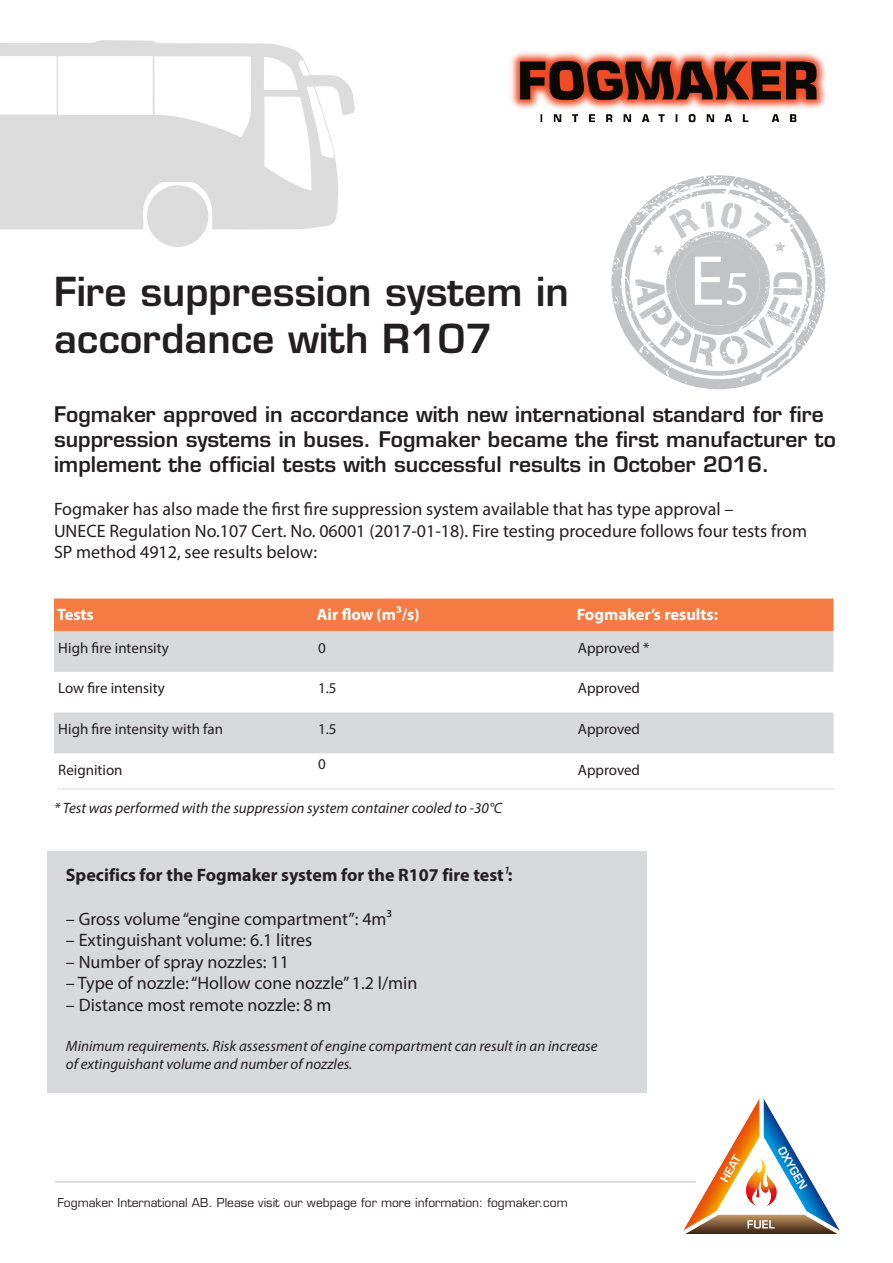
<style>
.page{position:relative;width:893px;height:1263px;background:#fff}
.page>*{position:absolute;margin:0;border:0;box-sizing:border-box;transform-origin:0 0}
.t1{font:600 39px/46.8px "Eurostile LT Std";color:#231f20}
.t2{font:600 21px/25.2px "Eurostile LT Std";color:#231f20}
.t3{font:18px/21.6px "Myriad Pro";color:#231f20}
.t4{font:700 18px "Myriad Pro";color:#231f20}
.t5{font:700 16.5px "Myriad Pro";color:#fff}
.t6{font:italic 15px/18px "Myriad Pro";color:#231f20}
.t7{font:15px "Myriad Pro";color:#231f20}
.t8{font:12px "Eurostile LT Std";color:#231f20}
.s1{font-weight:400;font-style:italic}
</style>
<div class="page">
<div style="left:47px;top:851px;width:600px;height:242px;background:#d8d9db"></div>
<img style="left:511px;top:52px;width:315px;height:71px">
<div style="left:54px;top:598px;width:779px;height:33px;background:#f47b44"></div>
<svg style="left:54px;top:631px;width:779px;height:122px;fill:#d8d9db"></svg>
<hr style="left:57px;top:788px;width:777px;height:1px;background:#e6e7e9">
<hr style="left:55px;top:1181px;width:641px;height:1px;background:#d1d2d4">
<img style="left:684px;top:1098px;width:155px;height:135px">
<svg style="left:0;top:40px;width:355px;height:190px;fill:#dcdcdd"></svg>
<div style="left:147px;top:185px;width:61px;height:62px;background:#dcdcdd;border-radius:50%"></div>
<svg style="left:322px;top:187px;width:15px;height:10px"></svg>
<svg style="left:259px;top:92px;width:55px;height:132px"></svg>
<svg style="left:611px;top:175px;width:215px;height:214px"></svg>
<svg style="left:625px;top:189px;width:187px;height:187px"></svg>
<p class="t1" style="left:54px;top:268px;width:516px">Fire suppression system in accordance with R107</p>
<p class="t2" style="left:54px;top:401px;width:783px">Fogmaker approved in accordance with new international standard for fire suppression systems in buses. Fogmaker became the first manufacturer to implement the official tests with successful results in October 2016.</p>
<p class="t3" style="left:54px;top:498px;width:754px">Fogmaker has also made the first fire suppression system available that has type approval –<br>UNECE Regulation No.107 Cert. No. 06001 (2017-01-18). Fire testing procedure follows four tests from<br>SP method 4912, see results below:</p>
<p class="t5" style="left:57px;top:604px;width:38px">Tests</p>
<p class="t5" style="left:317px;top:604px;width:104px">Air flow (m3/s)</p>
<p class="t5" style="left:577px;top:604px;width:143px">Fogmaker’s results:</p>
<p class="t7" style="left:58px;top:638px;width:112px">High fire intensity</p>
<p class="t7" style="left:318px;top:638px;width:9px">0</p>
<p class="t7" style="left:578px;top:638px;width:73px">Approved *</p>
<p class="t7" style="left:58px;top:679px;width:108px">Low fire intensity</p>
<p class="t7" style="left:318px;top:679px;width:20px">1.5</p>
<p class="t7" style="left:578px;top:679px;width:64px">Approved</p>
<p class="t7" style="left:58px;top:720px;width:166px">High fire intensity with fan</p>
<p class="t7" style="left:318px;top:720px;width:20px">1.5</p>
<p class="t7" style="left:578px;top:720px;width:64px">Approved</p>
<p class="t7" style="left:58px;top:761px;width:66px">Reignition</p>
<p class="t7" style="left:318px;top:755px;width:9px">0</p>
<p class="t7" style="left:578px;top:761px;width:64px">Approved</p>
<p class="t6" style="left:54px;top:798px;width:450px">* Test was performed with the suppression system container cooled to -30°C</p>
<p class="t4" style="left:66px;top:863px;width:448px">Specifics for the Fogmaker system for the R107 fire test<span class="s1">1</span>:</p>
<p class="t3" style="left:66px;top:907px;width:328px">– Gross volume “engine compartment”: 4m3</p>
<p class="t3" style="left:66px;top:929px;width:248px">– Extinguishant volume: 6.1 litres</p>
<p class="t3" style="left:66px;top:951px;width:225px">– Number of spray nozzles: 11</p>
<p class="t3" style="left:66px;top:972px;width:353px">– Type of nozzle: “Hollow cone nozzle” 1.2 l/min</p>
<p class="t3" style="left:66px;top:994px;width:267px">– Distance most remote nozzle: 8 m</p>
<p class="t6" style="left:66px;top:1036px;width:533px">Minimum requirements. Risk assessment of engine compartment can result in an increase of extinguishant volume and number of nozzles.</p>
<p class="t8" style="left:57px;top:1196px;width:512px">Fogmaker International AB. Please visit our webpage for more information: fogmaker.com</p>
</div>
